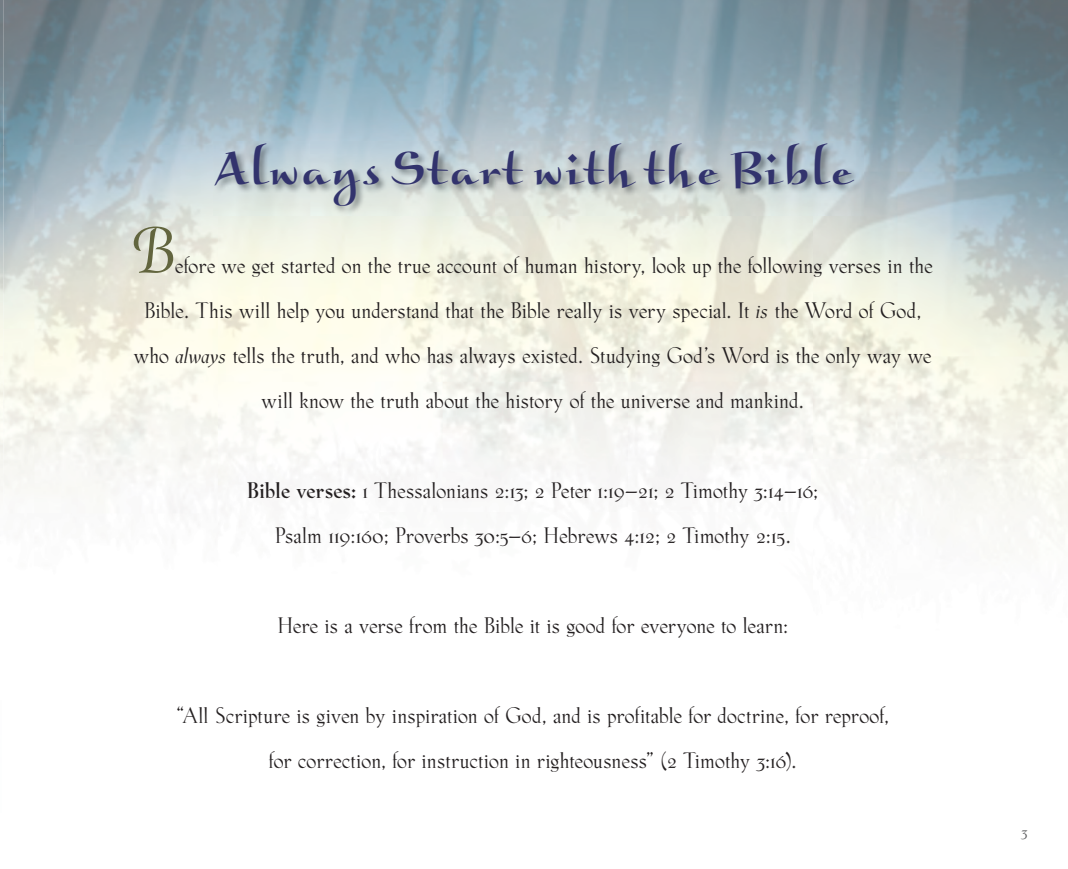
<style>
.page{position:relative;width:1068px;height:869px;background:#fff}
.page>*{position:absolute;margin:0;border:0;box-sizing:border-box;transform-origin:0 0}
.t1{font:72px "Cataneo BT Light Swash";color:#62653e;scale:.9 1}
.t2{font:48px "Braganza ITC";letter-spacing:.02em;color:#32336d}
.t3{font:21px/45px "Phaistos Roman";letter-spacing:.01em;color:#231f20;text-align:center}
.t4{font:15px "Phaistos Roman";color:#57585a}
.s1{font-family:"Phaistos";font-style:italic}
.s2{font-family:"Phaistos";font-weight:700}
</style>
<div class="page">
<img style="left:812px;top:0;width:255px;height:543px">
<img style="left:3px;top:0;width:809px;height:145px">
<img style="left:213px;top:142px;width:650px;height:73px">
<h2 class="t2" style="left:215px;top:139px;width:640px">Always Start with the Bible</h2>
<h1 class="t1" style="left:133px;top:206px;width:52px">B</h1>
<p class="t3" style="left:175px;top:242px;width:759px">efore we get started on the true account of human history, look up the following verses in the</p>
<p class="t3" style="left:144px;top:287px;width:778px">Bible. This will help you understand that the Bible really is very special. It <span class="s1">is</span> the Word of God,</p>
<p class="t3" style="left:134px;top:332px;width:799px">who <span class="s1">always</span> tells the truth, and who has always existed. Studying God’s Word is the only way we</p>
<p class="t3" style="left:261px;top:377px;width:543px">will know the truth about the history of the universe and mankind.</p>
<p class="t3" style="left:247px;top:467px;width:572px"><span class="s2">Bible verses:</span> 1 Thessalonians 2:13; 2 Peter 1:19–21; 2 Timothy 3:14–16;<br>Psalm 119:160; Proverbs 30:5–6; Hebrews 4:12; 2 Timothy 2:15.</p>
<p class="t3" style="left:277px;top:602px;width:512px">Here is a verse from the Bible it is good for everyone to learn:</p>
<p class="t3" style="left:176px;top:692px;width:714px">“All Scripture is given by inspiration of God, and is profitable for doctrine, for reproof, for correction, for instruction in righteousness” (2 Timothy 3:16).</p>
<p class="t4" style="left:1021px;top:822px;width:8px">3</p>
</div>
